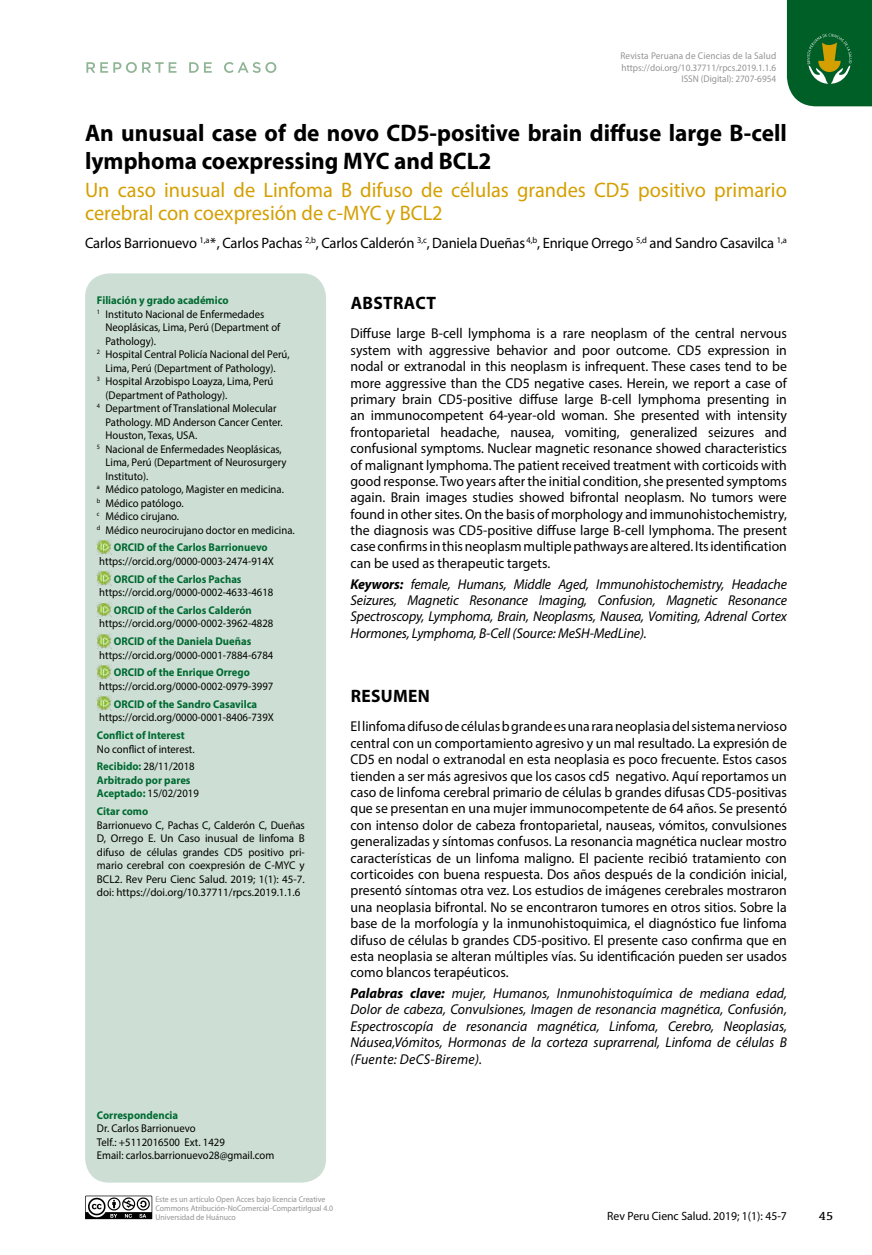
<style>
.page{position:relative;width:872px;height:1255px;background:#fff}
.page>*{position:absolute;margin:0;border:0;box-sizing:border-box;transform-origin:0 0}
.t1{font:700 24px/27.6px "Myriad Pro";color:#000}
.t2{font:21px/22.5px "Myriad Pro";color:#d49f00}
.t3{font:700 18px "Myriad Pro";letter-spacing:.02em;color:#000}
.t4{font:15px "Myriad Pro";letter-spacing:-.01em;color:#000}
.t5{font:14.25px/16.4px "Myriad Pro";color:#000;text-align:justify}
.t6{font:italic 14.25px/16.4px "Myriad Pro";letter-spacing:-.01em;color:#000;text-align:justify}
.t7{font:12px "Myriad Pro";color:#000}
.t8{font:12px "Kefa";color:#000}
.t9{font:11.25px/13.5px "Myriad Pro";color:#000;scale:.95 1}
.t10{font:700 11.25px/13.5px "Myriad Pro";color:#006a32;scale:.95 1}
.t11{font:11.25px/13.5px "Myriad Pro";color:#000;text-align:justify;scale:.96 1}
.t12{font:9.75px/11.2px "Myriad Pro";color:#949494;text-align:right;scale:.95 1}
.t13{font:8.25px/9px "Myriad Pro";color:#949494;scale:.95 1}
.s1{font-weight:700;color:#006a32}
.s2{font-weight:400;color:#000}
.s3{font-weight:700}
</style>
<div class="page">
<svg style="left:86px;top:62px;width:190px;height:11px"></svg>
<svg style="left:85px;top:1195px;width:67px;height:24px"></svg>
<svg style="left:787px;top:0;width:85px;height:106px;background:#166930"></svg>
<div style="left:85px;top:273px;width:241px;height:909px;background:#cddfd4;border-radius:24px"></div>
<img style="left:97px;top:539px;width:15px;height:15px">
<img style="left:97px;top:571px;width:15px;height:14px">
<img style="left:97px;top:602px;width:15px;height:14px">
<img style="left:97px;top:633px;width:15px;height:15px">
<img style="left:97px;top:664px;width:15px;height:15px">
<img style="left:97px;top:696px;width:15px;height:14px">
<p class="t12" style="left:620px;top:50px;width:165px">Revista Peruana de Ciencias de la Salud https://doi.org/10.37711/rpcs.2019.1.1.6<br>ISSN (Digital): 2707-6954</p>
<h1 class="t1" style="left:85px;top:119px;width:703px">An unusual case of de novo CD5-positive brain diffuse large B-cell lymphoma coexpressing MYC and BCL2</h1>
<h2 class="t2" style="left:85px;top:179px;width:703px">Un caso inusual de Linfoma B difuso de células grandes CD5 positivo primario cerebral con coexpresión de c-MYC y BCL2</h2>
<p class="t4" style="left:85px;top:233px;width:703px">Carlos Barrionuevo <sup>1,a</sup>*, Carlos Pachas <sup>2,b</sup>, Carlos Calderón <sup>3,c</sup>, Daniela Dueñas <sup>4,b</sup>, Enrique Orrego <sup>5,d</sup> and Sandro Casavilca <sup>1,a</sup></p>
<p class="t10" style="left:97px;top:293px;width:140px">Filiación y grado académico</p>
<p class="t9" style="left:97px;top:307px;width:178px"><sup>1</sup> Instituto Nacional de Enfermedades</p>
<p class="t9" style="left:105px;top:320px;width:186px">Neoplásicas, Lima, Perú (Department of</p>
<p class="t9" style="left:105px;top:334px;width:55px">Pathology).</p>
<p class="t9" style="left:97px;top:347px;width:204px"><sup>2</sup> Hospital Central Policía Nacional del Perú,</p>
<p class="t9" style="left:105px;top:361px;width:181px">Lima, Perú (Department of Pathology).</p>
<p class="t9" style="left:97px;top:374px;width:187px"><sup>3</sup> Hospital Arzobispo Loayza, Lima, Perú</p>
<p class="t9" style="left:105px;top:388px;width:130px">(Department of Pathology).</p>
<p class="t9" style="left:97px;top:401px;width:191px"><sup>4</sup> Department of Translational Molecular</p>
<p class="t9" style="left:105px;top:415px;width:188px">Pathology. MD Anderson Cancer Center.</p>
<p class="t9" style="left:105px;top:428px;width:98px">Houston, Texas, USA.</p>
<p class="t9" style="left:97px;top:442px;width:196px"><sup>5</sup> Nacional de Enfermedades Neoplásicas,</p>
<p class="t9" style="left:105px;top:455px;width:192px">Lima, Perú (Department of Neurosurgery</p>
<p class="t9" style="left:105px;top:469px;width:47px">Instituto).</p>
<p class="t9" style="left:97px;top:482px;width:198px"><sup>a</sup> Médico patologo, Magister en medicina.</p>
<p class="t9" style="left:97px;top:496px;width:93px"><sup>b</sup> Médico patólogo.</p>
<p class="t9" style="left:97px;top:509px;width:88px"><sup>c</sup> Médico cirujano.</p>
<p class="t9" style="left:97px;top:523px;width:210px"><sup>d</sup> Médico neurocirujano doctor en medicina.</p>
<p class="t10" style="left:114px;top:540px;width:163px">ORCID of the Carlos Barrionuevo</p>
<p class="t9" style="left:99px;top:554px;width:185px">https://orcid.org/0000-0003-2474-914X</p>
<p class="t10" style="left:114px;top:571px;width:136px">ORCID of the Carlos Pachas</p>
<p class="t9" style="left:99px;top:585px;width:185px">https://orcid.org/0000-0002-4633-4618</p>
<p class="t10" style="left:114px;top:603px;width:147px">ORCID of the Carlos Calderón</p>
<p class="t9" style="left:99px;top:616px;width:185px">https://orcid.org/0000-0002-3962-4828</p>
<p class="t10" style="left:114px;top:634px;width:146px">ORCID of the Daniela Dueñas</p>
<p class="t9" style="left:99px;top:648px;width:185px">https://orcid.org/0000-0001-7884-6784</p>
<p class="t10" style="left:114px;top:665px;width:145px">ORCID of the Enrique Orrego</p>
<p class="t9" style="left:99px;top:679px;width:185px">https://orcid.org/0000-0002-0979-3997</p>
<p class="t10" style="left:114px;top:696px;width:152px">ORCID of the Sandro Casavilca</p>
<p class="t9" style="left:99px;top:710px;width:185px">https://orcid.org/0000-0001-8406-739X</p>
<p class="t10" style="left:97px;top:728px;width:94px">Conflict of Interest</p>
<p class="t9" style="left:97px;top:739px;width:104px;line-height:17.7px">No conflict of interest.<br><span class="s1">Recibido:</span> 28/11/2018</p>
<p class="t10" style="left:97px;top:772px;width:109px">Arbitrado por pares<br>Aceptado: <span class="s2">15/02/2019</span></p>
<p class="t10" style="left:97px;top:804px;width:55px">Citar como</p>
<p class="t11" style="left:97px;top:817px;width:218px">Barrionuevo C, Pachas C, Calderón C, Dueñas D, Orrego E. Un Caso inusual de linfoma B difuso de células grandes CD5 positivo pri&shy;mario cerebral con coexpresión de C-MYC y BCL2. Rev Peru Cienc Salud. 2019; 1(1): 45-7. doi: https://doi.org/10.37711/rpcs.2019.1.1.6</p>
<p class="t3" style="left:351px;top:291px;width:87px">ABSTRACT</p>
<p class="t5" style="left:350px;top:325px;width:438px">Diffuse large B-cell lymphoma is a rare neoplasm of the central nervous system with aggressive behavior and poor outcome. CD5 expression in nodal or extranodal in this neoplasm is infrequent. These cases tend to be more aggressive than the CD5 negative cases. Herein, we report a case of primary brain CD5-positive diffuse large B-cell lymphoma presenting in an immunocompetent 64-year-old woman. She presented with intensity frontoparietal headache, nausea, vomiting, generalized seizures and confusional symptoms. Nuclear magnetic resonance showed characteristics of malignant lymphoma. The patient received treatment with corticoids with good response. Two years after the initial condition, she presented symptoms again. Brain images studies showed bifrontal neoplasm. No tumors were found in other sites. On the basis of morphology and immunohistochemistry, the diagnosis was CD5-positive diffuse large B-cell lymphoma. The present case confirms in this neoplasm multiple pathways are altered. Its identification can be used as therapeutic targets.</p>
<p class="t6" style="left:350px;top:575px;width:438px"><span class="s3">Keywors:</span> female, Humans, Middle Aged, Immunohistochemistry, Headache Seizures, Magnetic Resonance Imaging, Confusion, Magnetic Resonance Spectroscopy, Lymphoma, Brain, Neoplasms, Nausea, Vomiting, Adrenal Cortex Hormones, Lymphoma, B-Cell (Source: MeSH-MedLine).</p>
<p class="t3" style="left:351px;top:684px;width:81px">RESUMEN</p>
<p class="t5" style="left:350px;top:718px;width:438px">El linfoma difuso de células b grande es una rara neoplasia del sistema nervioso central con un comportamiento agresivo y un mal resultado. La expresión de CD5 en nodal o extranodal en esta neoplasia es poco frecuente. Estos casos tienden a ser más agresivos que los casos cd5 negativo. Aquí reportamos un caso de linfoma cerebral primario de células b grandes difusas CD5-positivas que se presentan en una mujer immunocompetente de 64 años. Se presentó con intenso dolor de cabeza frontoparietal, nauseas, vómitos, convulsiones generalizadas y síntomas confusos. La resonancia magnética nuclear mostro características de un linfoma maligno. El paciente recibió tratamiento con corticoides con buena respuesta. Dos años después de la condición inicial, presentó síntomas otra vez. Los estudios de imágenes cerebrales mostraron una neoplasia bifrontal. No se encontraron tumores en otros sitios. Sobre la base de la morfología y la inmunohistoquimica, el diagnóstico fue linfoma difuso de células b grandes CD5-positivo. El presente caso confirma que en esta neoplasia se alteran múltiples vías. Su identificación pueden ser usados como blancos terapéuticos.</p>
<p class="t6" style="left:350px;top:984px;width:438px"><span class="s3">Palabras clave:</span> mujer, Humanos, Inmunohistoquímica de mediana edad, Dolor de cabeza, Convulsiones, Imagen de resonancia magnética, Confusión, Espectroscopía de resonancia magnética, Linfoma, Cerebro, Neoplasias, Náusea,Vómitos, Hormonas de la corteza suprarrenal, Linfoma de células B (Fuente: DeCS-Bireme).</p>
<p class="t10" style="left:97px;top:1107px;width:87px">Correspondencia</p>
<p class="t9" style="left:97px;top:1121px;width:188px">Dr. Carlos Barrionuevo<br>Telf.: +5112016500 Ext. 1429<br>Email: carlos.barrionuevo28@gmail.com</p>
<p class="t13" style="left:155px;top:1194px;width:188px">Este es un artículo Open Acces bajo licencia Creative<br>Commons Atribución-NoComercial-CompartirIgual 4.0<br>Universidad de Huánuco</p>
<p class="t7" style="left:607px;top:1208px;width:181px">Rev Peru Cienc Salud. 2019; 1(1): 45-7</p>
<p class="t8" style="left:819px;top:1208px;width:16px">45</p>
</div>
